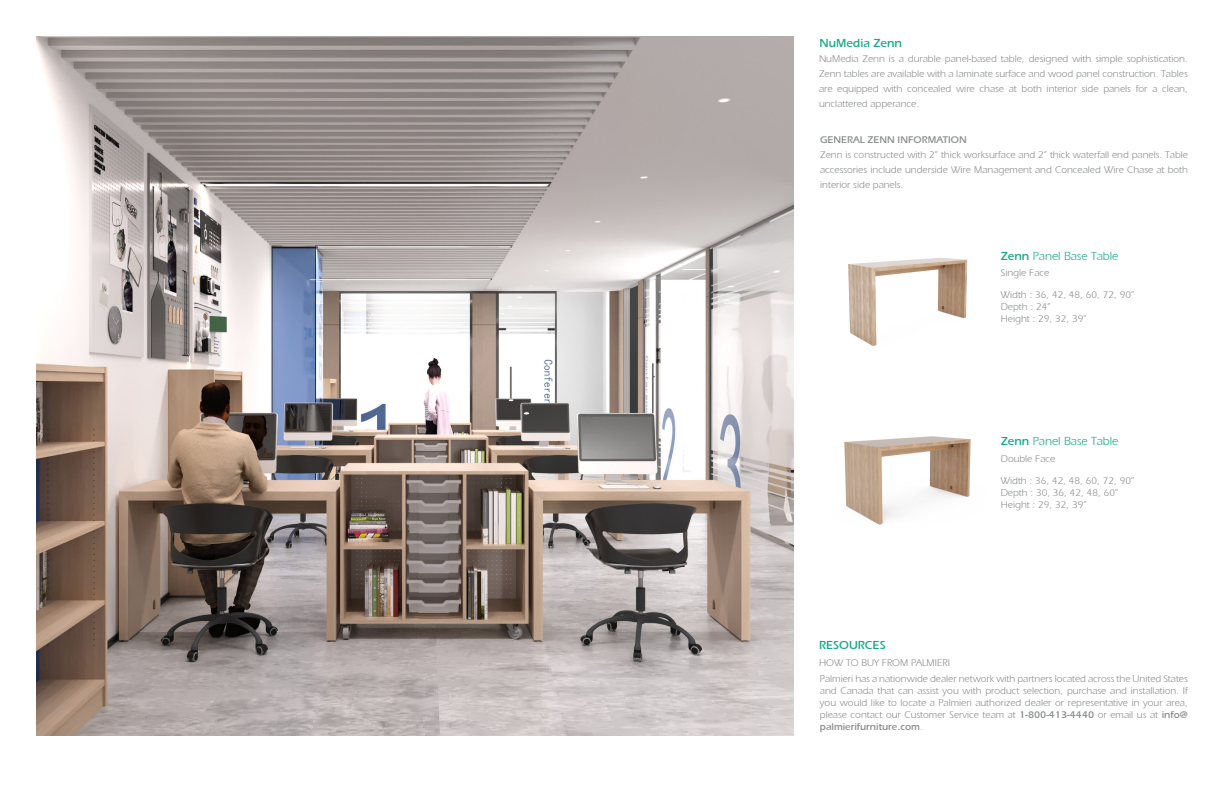
<style>
.page{position:relative;width:1224px;height:792px;background:#fff}
.page>*{position:absolute;margin:0;border:0;box-sizing:border-box;transform-origin:0 0}
.t1{font:12px "Aquiline Book Regular SWFTE";color:#16a987}
.t2{font:12px "Aquiline Book Bold SWFTE";color:#16a987}
.t3{font:10px/15px "Aquiline Book Regular SWFTE";color:#898c8d;text-align:justify}
.t4{font:10px "Aquiline Book Bold SWFTE";color:#898c8d}
.s1{font-family:"Aquiline Book Bold SWFTE"}
</style>
<div class="page">
<img style="left:36px;top:36px;width:757px;height:700px">
<img style="left:848px;top:257px;width:120px;height:89px">
<img style="left:844px;top:436px;width:127px;height:89px">
<p class="t2" style="left:820px;top:36px;width:84px">NuMedia Zenn</p>
<p class="t3" style="left:819px;top:52px;width:370px">NuMedia Zenn is a durable panel-based table, designed with simple sophistication.<br>Zenn tables are available with a laminate surface and wood panel construction. Tables are equipped with concealed wire chase at both interior side panels for a clean, unclattered apperance.</p>
<p class="t4" style="left:820px;top:134px;width:148px">GENERAL ZENN INFORMATION</p>
<p class="t3" style="left:820px;top:147px;width:369px">Zenn is constructed with 2” thick worksurface and 2” thick waterfall end panels. Table accessories include underside Wire Management and Concealed Wire Chase at both interior side panels.</p>
<p class="t1" style="left:1001px;top:249px;width:119px"><span class="s1">Zenn</span> Panel Base Table</p>
<p class="t3" style="left:1001px;top:265px;width:50px">Single Face</p>
<p class="t3" style="left:1001px;top:288px;width:135px">Width : 36, 42, 48, 60, 72, 90”</p>
<p class="t3" style="left:1001px;top:300px;width:51px">Depth : 24”</p>
<p class="t3" style="left:1001px;top:312px;width:87px">Height : 29, 32, 39”</p>
<p class="t1" style="left:1001px;top:434px;width:119px"><span class="s1">Zenn</span> Panel Base Table</p>
<p class="t3" style="left:1001px;top:473px;width:135px">Width : 36, 42, 48, 60, 72, 90”</p>
<p class="t3" style="left:1001px;top:485px;width:119px">Depth : 30, 36, 42, 48, 60”</p>
<p class="t3" style="left:1001px;top:497px;width:87px">Height : 29, 32, 39”</p>
<p class="t3" style="left:1001px;top:451px;width:56px">Double Face</p>
<p class="t2" style="left:819px;top:638px;width:68px">RESOURCES</p>
<p class="t3" style="left:819px;top:655px;width:132px">HOW TO BUY FROM PALMIERI</p>
<p class="t3" style="left:820px;top:672px;width:369px;line-height:12px">Palmieri has a nationwide dealer network with partners located across the United States and Canada that can assist you with product selection, purchase and installation. If you would like to locate a Palmieri authorized dealer or representative in your area, please contact our Customer Service team at <span class="s1">1-800-413-4440</span> or email us at <span class="s1">info@ palmierifurniture.com</span>.</p>
</div>
